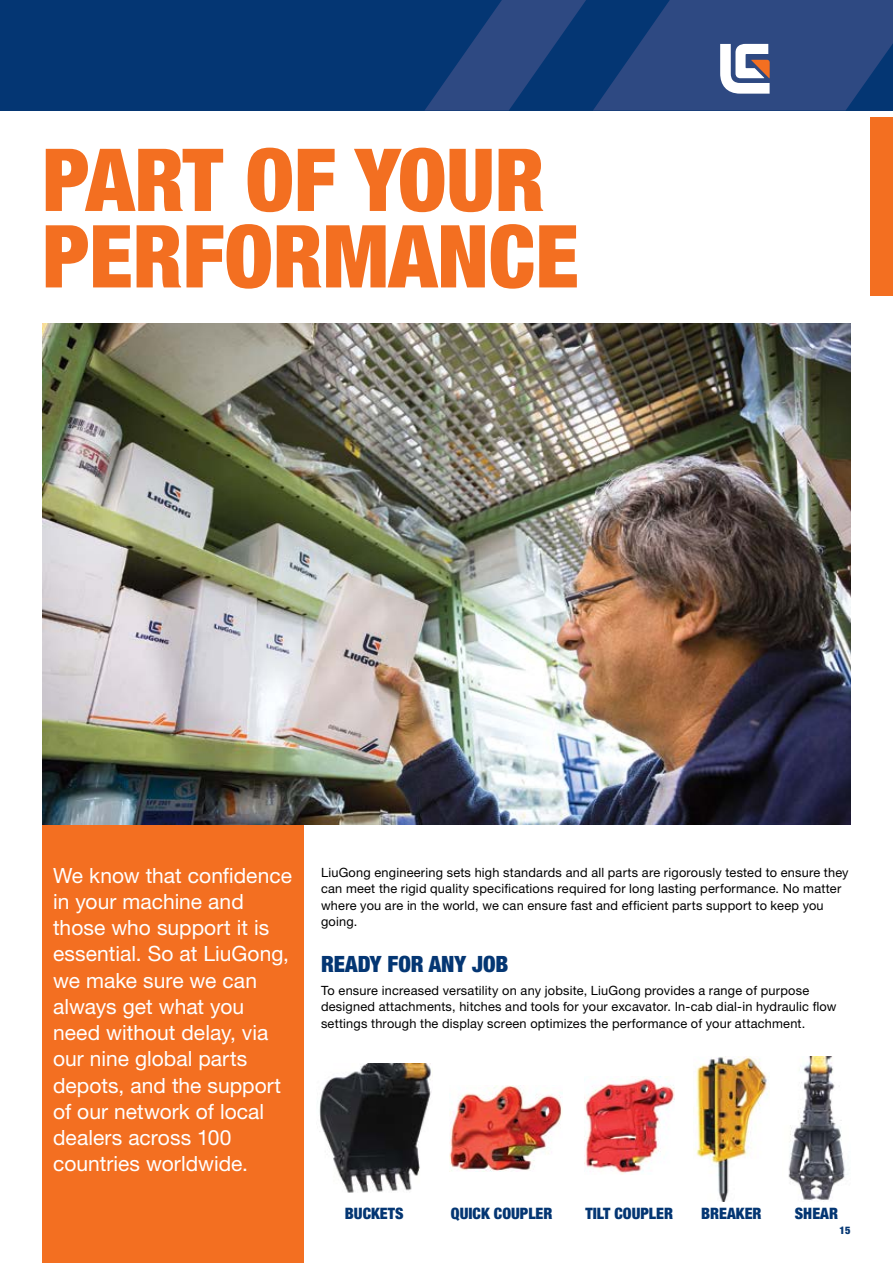
<style>
.page{position:relative;width:893px;height:1263px;background:#fff}
.page>*{position:absolute;margin:0;border:0;box-sizing:border-box;transform-origin:0 0}
.t1{font:900 condensed 87px/76.5px "Helvetica Neue LT Pro";color:#f36f21}
.t2{font:900 condensed 22.5px "Helvetica Neue LT Pro";color:#043673}
.t3{font:21px/26.2px "Helvetica Neue LT Pro";color:#fff}
.t4{font:900 condensed 15.75px "Helvetica Neue LT Pro";color:#043673}
.t5{font:12.75px/16.5px "Helvetica Neue LT Pro";letter-spacing:.015em;color:#000}
.t6{font:900 condensed 10.5px "Helvetica Neue LT Pro";color:#043673}
</style>
<div class="page">
<div style="left:0;top:0;width:893px;height:111px;background:#043673"></div>
<svg style="left:425px;top:0;width:468px;height:111px"></svg>
<div style="left:43px;top:821px;width:261px;height:442px;background:#f36f21"></div>
<img style="left:43px;top:323px;width:807px;height:502px">
<img style="left:319px;top:1063px;width:113px;height:130px">
<img style="left:449px;top:1085px;width:114px;height:86px">
<img style="left:788px;top:1057px;width:60px;height:144px">
<img style="left:693px;top:1057px;width:77px;height:144px">
<img style="left:585px;top:1076px;width:89px;height:98px">
<div style="left:871px;top:117px;width:22px;height:179px;background:#f36f21"></div>
<h1 class="t1" style="left:43px;top:141px;width:538px">PART OF YOUR<br>PERFORMANCE</h1>
<p class="t3" style="left:53px;top:861px;width:240px">We know that confidence in your machine and those who support it is essential. So at LiuGong, we make sure we can always get what you need without delay, via our nine global parts depots, and the support of our network of local dealers across 100 countries worldwide.</p>
<p class="t5" style="left:321px;top:863px;width:529px">LiuGong engineering sets high standards and all parts are rigorously tested to ensure they can meet the rigid quality specifications required for long lasting performance. No matter where you are in the world, we can ensure fast and efficient parts support to keep you going.</p>
<h2 class="t2" style="left:321px;top:951px;width:189px">READY FOR ANY JOB</h2>
<p class="t5" style="left:321px;top:982px;width:517px">To ensure increased versatility on any jobsite, LiuGong provides a range of purpose designed attachments, hitches and tools for your excavator. In-cab dial-in hydraulic flow settings through the display screen optimizes the performance of your attachment.</p>
<p class="t4" style="left:345px;top:1204px;width:60px">BUCKETS</p>
<p class="t4" style="left:451px;top:1204px;width:103px">QUICK COUPLER</p>
<p class="t4" style="left:586px;top:1204px;width:89px">TILT COUPLER</p>
<p class="t4" style="left:701px;top:1204px;width:62px">BREAKER</p>
<p class="t4" style="left:795px;top:1204px;width:45px">SHEAR</p>
<p class="t6" style="left:839px;top:1224px;width:12px">15</p>
</div>
